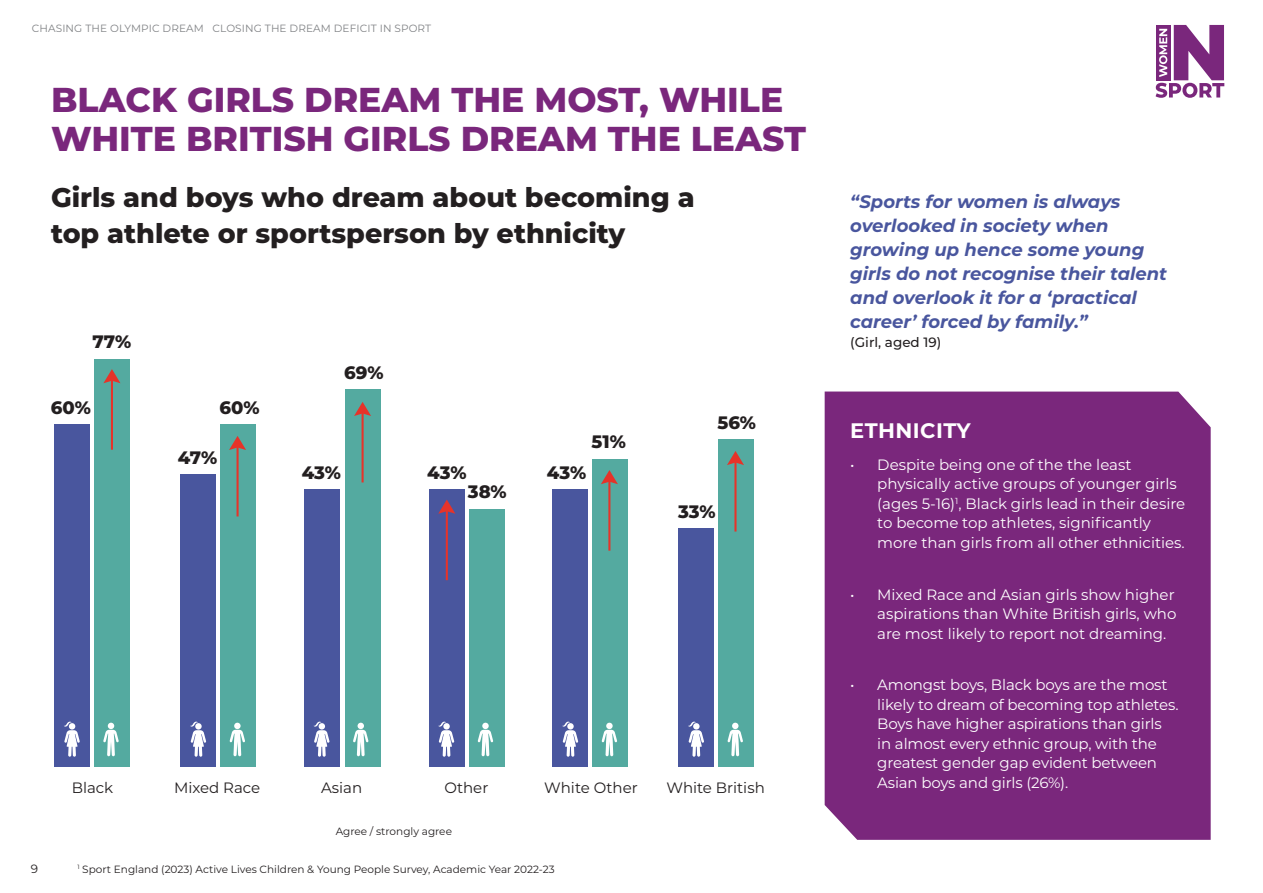
<style>
.page{position:relative;width:1263px;height:893px;background:#fff}
.page>*{position:absolute;margin:0;border:0;box-sizing:border-box;transform-origin:0 0}
.heading_1{font:800 34.5px/39px "Montserrat";color:#7a277c}
.heading_2{font:800 27px/36px "Montserrat";color:#231f20}
.t1{font:700 21px "Montserrat";letter-spacing:.02em;color:#fff}
.t2{font:italic 700 18px/24px "Montserrat";color:#49569e}
.chart_numbers{font:800 18px "Montserrat";color:#231f20}
.t3{font:15px/19.5px "Montserrat";letter-spacing:-.01em;color:#fff}
.t4{font:15px "Montserrat";color:#231f20}
.t5{font:500 13.5px "Montserrat";color:#231f20}
.t6{font:12px "Montserrat";color:#231f20}
.t7{font:10.5px "Montserrat";color:#231f20}
.t8{font:10.5px "Montserrat";letter-spacing:.01em;color:#808285}
</style>
<div class="page">
<svg style="left:1155px;top:25px;width:69px;height:73px"></svg>
<div style="left:825px;top:392px;width:386px;height:448px;background:#7a277c"></div>
<div style="left:94px;top:359px;width:36px;height:408px;background:#54aaa0"></div>
<div style="left:54px;top:424px;width:36px;height:343px;background:#49569e"></div>
<svg style="left:64px;top:722px;width:16px;height:35px"></svg>
<svg style="left:103px;top:723px;width:16px;height:33px"></svg>
<hr style="left:111px;top:378px;width:2px;height:72px;background:#e63329">
<svg style="left:103px;top:369px;width:17px;height:14px"></svg>
<div style="left:220px;top:424px;width:36px;height:343px;background:#54aaa0"></div>
<div style="left:180px;top:474px;width:36px;height:293px;background:#49569e"></div>
<svg style="left:190px;top:722px;width:16px;height:35px"></svg>
<div style="left:234px;top:723px;width:7px;height:6px;background:#fff;border-radius:50%"></div>
<svg style="left:230px;top:730px;width:15px;height:26px"></svg>
<hr style="left:237px;top:445px;width:2px;height:71px;background:#e63329">
<svg style="left:229px;top:436px;width:17px;height:14px"></svg>
<div style="left:345px;top:389px;width:36px;height:378px;background:#54aaa0"></div>
<div style="left:304px;top:489px;width:36px;height:278px;background:#49569e"></div>
<svg style="left:313px;top:722px;width:17px;height:35px"></svg>
<svg style="left:353px;top:723px;width:16px;height:33px"></svg>
<hr style="left:362px;top:411px;width:2px;height:71px;background:#e63329">
<svg style="left:354px;top:402px;width:17px;height:14px"></svg>
<div style="left:469px;top:509px;width:36px;height:258px;background:#54aaa0"></div>
<div style="left:429px;top:489px;width:36px;height:278px;background:#49569e"></div>
<svg style="left:438px;top:722px;width:16px;height:35px"></svg>
<div style="left:482px;top:723px;width:7px;height:6px;background:#fff;border-radius:50%"></div>
<svg style="left:478px;top:730px;width:15px;height:26px"></svg>
<hr style="left:446px;top:508px;width:2px;height:72px;background:#e63329">
<svg style="left:438px;top:500px;width:17px;height:14px"></svg>
<div style="left:592px;top:459px;width:36px;height:308px;background:#54aaa0"></div>
<div style="left:552px;top:489px;width:36px;height:278px;background:#49569e"></div>
<svg style="left:562px;top:722px;width:16px;height:35px"></svg>
<div style="left:606px;top:723px;width:7px;height:6px;background:#fff;border-radius:50%"></div>
<svg style="left:602px;top:730px;width:15px;height:26px"></svg>
<hr style="left:608px;top:479px;width:2px;height:72px;background:#e63329">
<svg style="left:601px;top:470px;width:17px;height:14px"></svg>
<div style="left:718px;top:439px;width:36px;height:328px;background:#54aaa0"></div>
<div style="left:678px;top:528px;width:36px;height:239px;background:#49569e"></div>
<svg style="left:688px;top:722px;width:16px;height:35px"></svg>
<svg style="left:727px;top:723px;width:16px;height:33px"></svg>
<hr style="left:734px;top:460px;width:2px;height:71px;background:#e63329">
<svg style="left:727px;top:451px;width:17px;height:14px"></svg>
<p class="t8" style="left:32px;top:22px;width:401px">CHASING THE OLYMPIC DREAM CLOSING THE DREAM DEFICIT IN SPORT</p>
<p class="heading_1" style="left:51px;top:78px;width:757px">BLACK GIRLS DREAM THE MOST, WHILE<br>WHITE BRITISH GIRLS DREAM THE LEAST</p>
<p class="heading_2" style="left:51px;top:178px;width:645px">Girls and boys who dream about becoming a top athlete or sportsperson by ethnicity</p>
<p class="chart_numbers" style="left:92px;top:328px;width:41px">77%</p>
<p class="chart_numbers" style="left:51px;top:394px;width:42px">60%</p>
<p class="chart_numbers" style="left:220px;top:394px;width:42px">60%</p>
<p class="chart_numbers" style="left:178px;top:444px;width:41px">47%</p>
<p class="chart_numbers" style="left:344px;top:359px;width:41px">69%</p>
<p class="chart_numbers" style="left:302px;top:460px;width:41px">43%</p>
<p class="chart_numbers" style="left:427px;top:460px;width:41px">43%</p>
<p class="chart_numbers" style="left:468px;top:479px;width:40px">38%</p>
<p class="chart_numbers" style="left:591px;top:429px;width:36px">51%</p>
<p class="chart_numbers" style="left:547px;top:459px;width:41px">43%</p>
<p class="chart_numbers" style="left:717px;top:409px;width:40px">56%</p>
<p class="chart_numbers" style="left:678px;top:499px;width:39px">33%</p>
<p class="t6" style="left:31px;top:860px;width:9px">9</p>
<p class="t4" style="left:72px;top:777px;width:43px">Black</p>
<p class="t4" style="left:174px;top:777px;width:88px">Mixed Race</p>
<p class="t4" style="left:321px;top:777px;width:43px">Asian</p>
<p class="t4" style="left:444px;top:777px;width:46px">Other</p>
<p class="t4" style="left:544px;top:777px;width:95px">White Other</p>
<p class="t4" style="left:666px;top:777px;width:100px">White British</p>
<p class="t7" style="left:336px;top:824px;width:118px">Agree / strongly agree</p>
<p class="t7" style="left:77px;top:862px;width:479px"><sup>1</sup> Sport England (2023) Active Lives Children &amp; Young People Survey, Academic Year 2022-23</p>
<p class="t2" style="left:850px;top:188px;width:318px">“Sports for women is always overlooked in society when growing up hence some young girls do not recognise their talent and overlook it for a ‘practical career’ forced by family.”</p>
<p class="t5" style="left:850px;top:333px;width:93px">(Girl, aged 19)</p>
<p class="t1" style="left:850px;top:415px;width:122px">ETHNICITY</p>
<p class="t3" style="left:877px;top:454px;width:309px;text-indent:-27px">• Despite being one of the the least physically active groups of younger girls (ages 5-16)<sup>1</sup>, Black girls lead in their desire to become top athletes, significantly more than girls from all other ethnicities.</p>
<p class="t3" style="left:877px;top:584px;width:301px;text-align:justify;text-indent:-27px">• Mixed Race and Asian girls show higher aspirations than White British girls, who are most likely to report not dreaming.</p>
<p class="t3" style="left:877px;top:675px;width:303px;text-indent:-27px">• Amongst boys, Black boys are the most likely to dream of becoming top athletes.<br>Boys have higher aspirations than girls in almost every ethnic group, with the greatest gender gap evident between Asian boys and girls (26%).</p>
</div>
